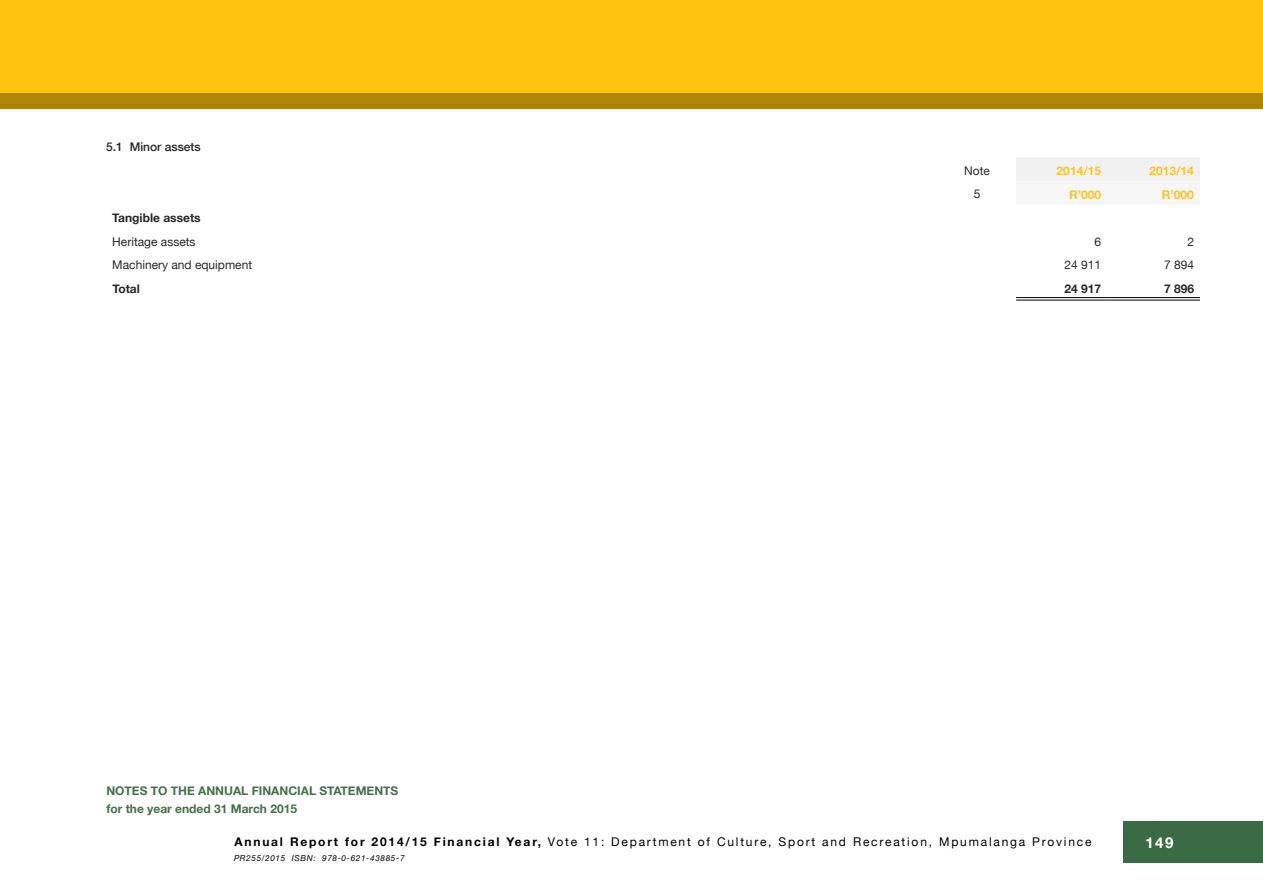
<style>
.page{position:relative;width:1263px;height:893px;background:#fff}
.page>*{position:absolute;margin:0;border:0;box-sizing:border-box;transform-origin:0 0}
.t1{font:700 15px "Helvetica Neue";color:#fff}
.t2{font:12px "Helvetica Neue";letter-spacing:.15em;color:#000}
.t3{font:700 12px/18px "Helvetica Neue";color:#456f4a}
.t4{font:12px "Helvetica Neue";color:#292829}
.t5{font:700 12px "Helvetica Neue";color:#292829}
.t6{font:700 12px "Helvetica Neue";color:#ffc421}
.t7{font:500 12px "Helvetica Neue";color:#292829}
.t8{font:italic 8.25px "Helvetica Neue";letter-spacing:.075em;color:#000}
.s1{font-weight:700}
</style>
<div class="page">
<div style="left:1123px;top:821px;width:140px;height:42px;background:#3b6b44"></div>
<div style="left:0;top:0;width:1263px;height:94px;background:#ffc20e"></div>
<div style="left:0;top:94px;width:1263px;height:15px;background:#ad8505"></div>
<div style="left:1016px;top:157px;width:184px;height:24px;background:#f1f1f2"></div>
<hr style="left:1016px;top:297px;width:91px;height:1px;background:#000">
<hr style="left:1016px;top:300px;width:91px;height:1px;background:#000">
<hr style="left:1107px;top:297px;width:93px;height:1px;background:#000">
<hr style="left:1107px;top:300px;width:93px;height:1px;background:#000">
<p class="t7" style="left:106px;top:137px;width:96px">5.1 Minor assets</p>
<p class="t4" style="left:964px;top:160px;width:27px">Note</p>
<p class="t6" style="left:1057px;top:160px;width:46px">2014/15</p>
<p class="t6" style="left:1149px;top:160px;width:46px">2013/14</p>
<p class="t4" style="left:974px;top:184px;width:8px">5</p>
<p class="t6" style="left:1069px;top:183px;width:34px">R’000</p>
<p class="t6" style="left:1162px;top:183px;width:34px">R’000</p>
<p class="t5" style="left:112px;top:207px;width:90px">Tangible assets</p>
<p class="t4" style="left:112px;top:231px;width:85px">Heritage assets</p>
<p class="t4" style="left:1094px;top:231px;width:8px">6</p>
<p class="t4" style="left:1187px;top:231px;width:8px">2</p>
<p class="t4" style="left:112px;top:255px;width:141px">Machinery and equipment</p>
<p class="t4" style="left:1064px;top:255px;width:38px">24 911</p>
<p class="t4" style="left:1164px;top:255px;width:32px">7 894</p>
<p class="t5" style="left:112px;top:278px;width:29px">Total</p>
<p class="t5" style="left:1064px;top:278px;width:38px">24 917</p>
<p class="t5" style="left:1164px;top:278px;width:32px">7 896</p>
<p class="t3" style="left:106px;top:781px;width:294px">NOTES TO THE ANNUAL FINANCIAL STATEMENTS for the year ended 31 March 2015</p>
<p class="t2" style="left:235px;top:831px;width:858px"><span class="s1">Annual Report for 2014/15 Financial Year,</span> Vote 11: Department of Culture, Sport and Recreation, Mpumalanga Province</p>
<p class="t1" style="left:1145px;top:829px;width:30px">149</p>
<p class="t8" style="left:234px;top:851px;width:172px">PR255/2015 ISBN: 978-0-621-43885-7</p>
</div>
